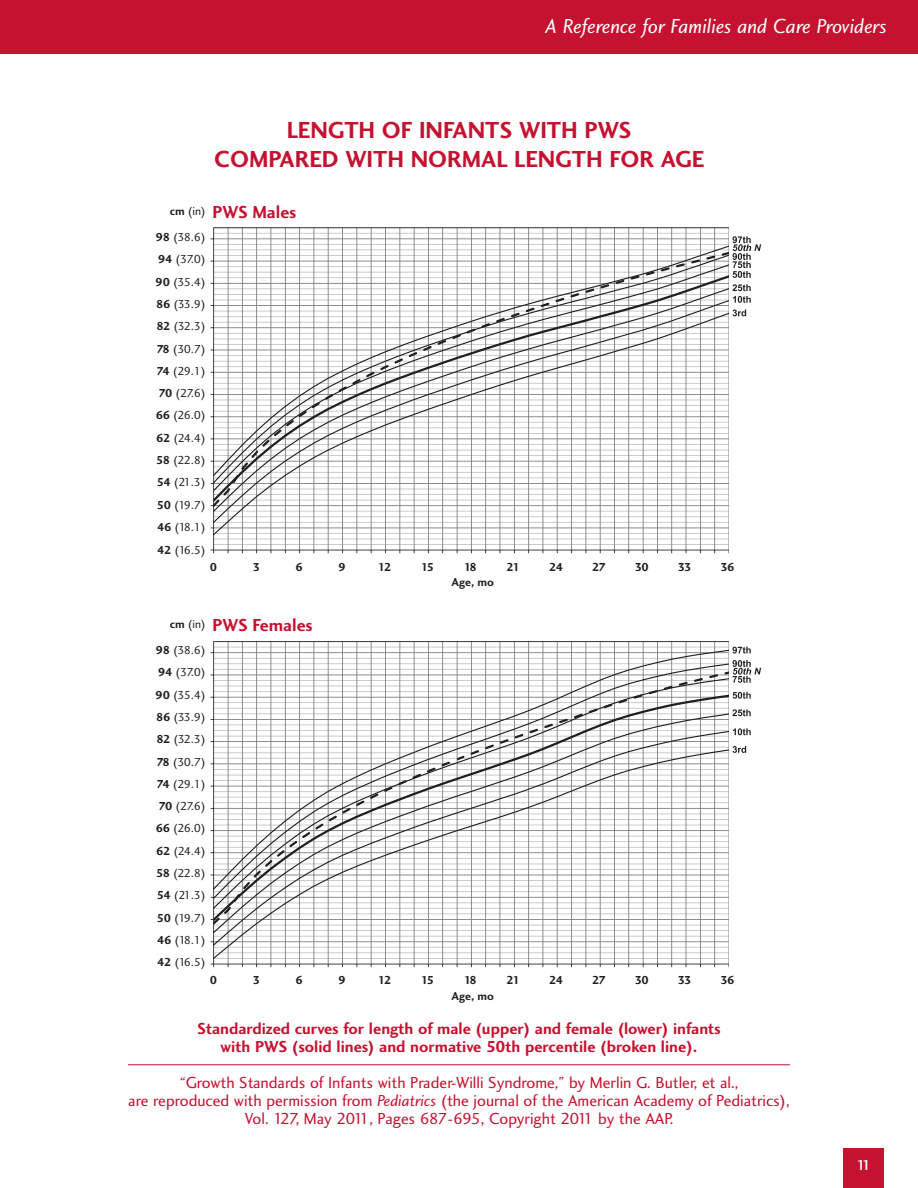
<style>
.page{position:relative;width:918px;height:1188px;background:#fff}
.page>*{position:absolute;margin:0;border:0;box-sizing:border-box;transform-origin:0 0}
.t1{font:24px "Charlotte Sans Bold Plain";color:#c41230}
.t2{font:21px "Charlotte Sans Book Italic Plain";color:#fff}
.t3{font:18px "Charlotte Sans Bold Plain";color:#c41230}
.t4{font:16.5px/18px "Charlotte Sans Book Plain";color:#c41230;text-align:center}
.t5{font:16.5px/18px "Charlotte Sans Bold Plain";color:#c41230;text-align:center}
.t6{font:15px "Charlotte Sans Medium Plain";color:#fff}
.t7{font:12px/22.4px "Charlotte Sans Book Plain";letter-spacing:-.08em;color:#231f20}
.t8{font:12px "Charlotte Sans Bold Plain";letter-spacing:-.07em;color:#231f20}
.s1{font-family:"Charlotte Sans Bold Plain"}
.s2{font-family:"Charlotte Sans Book Italic Plain"}
</style>
<div class="page">
<div style="left:0;top:0;width:918px;height:54px;background:#c41230"></div>
<div style="left:844px;top:1148px;width:40px;height:40px;background:#c41230"></div>
<svg style="left:211px;top:227px;width:518px;height:326px"></svg>
<svg style="left:214px;top:507px;width:515px;height:28px"></svg>
<svg style="left:214px;top:245px;width:515px;height:7px"></svg>
<svg style="left:214px;top:252px;width:515px;height:255px"></svg>
<svg style="left:211px;top:641px;width:518px;height:326px"></svg>
<svg style="left:214px;top:925px;width:515px;height:34px"></svg>
<svg style="left:214px;top:650px;width:515px;height:21px"></svg>
<svg style="left:214px;top:671px;width:515px;height:254px"></svg>
<svg style="left:733px;top:746px;width:13px;height:7px"></svg>
<svg style="left:733px;top:728px;width:18px;height:7px"></svg>
<svg style="left:732px;top:709px;width:19px;height:7px"></svg>
<svg style="left:733px;top:692px;width:18px;height:7px"></svg>
<svg style="left:733px;top:647px;width:18px;height:7px"></svg>
<svg style="left:733px;top:660px;width:28px;height:23px"></svg>
<svg style="left:733px;top:310px;width:13px;height:6px"></svg>
<svg style="left:732px;top:284px;width:19px;height:19px"></svg>
<svg style="left:733px;top:236px;width:28px;height:42px"></svg>
<hr style="left:128px;top:1064px;width:662px;height:1px;background:#c41230">
<h2 class="t2" style="left:546px;top:13px;width:342px">A Reference for Families and Care Providers</h2>
<h1 class="t1" style="left:287px;top:116px;width:248px">LENGTH OF INFANTS with</h1>
<h1 class="t1" style="left:585px;top:116px;width:49px">PWS</h1>
<h1 class="t1" style="left:214px;top:145px;width:33px">Compared</h1>
<h1 class="t1" style="left:345px;top:145px;width:16px">with</h1>
<h1 class="t1" style="left:411px;top:145px;width:35px">Normal</h1>
<h1 class="t1" style="left:514px;top:145px;width:111px">LENGTH for</h1>
<h1 class="t1" style="left:661px;top:145px;width:30px">Age</h1>
<p class="t7" style="left:170px;top:200px;width:37px"><span class="s1">cm</span> (in)</p>
<p class="t7" style="left:156px;top:226px;width:52px;text-align:justify"><span class="s1">98</span> (38.6)<br><span class="s1">94</span> (37.0)<br><span class="s1">90</span> (35.4)<br><span class="s1">86</span> (33.9)<br><span class="s1">82</span> (32.3)<br><span class="s1">78</span> (30.7)<br><span class="s1">74</span> (29.1)<br><span class="s1">70</span> (27.6)<br><span class="s1">66</span> (26.0)<br><span class="s1">62</span> (24.4)<br><span class="s1">58</span> (22.8)<br><span class="s1">54</span> (21.3)<br><span class="s1">50</span> (19.7)</p>
<p class="t7" style="left:157px;top:515px;width:50px;line-height:22.8px"><span class="s1">46</span> (18.1)<br><span class="s1">42</span> (16.5)</p>
<h3 class="t3" style="left:213px;top:201px;width:85px">PWS Males</h3>
<p class="t8" style="left:210px;top:560px;width:9px">0</p>
<p class="t8" style="left:253px;top:560px;width:9px">3</p>
<p class="t8" style="left:296px;top:560px;width:9px">6</p>
<p class="t8" style="left:338px;top:560px;width:9px">9</p>
<p class="t8" style="left:378px;top:560px;width:15px">12</p>
<p class="t8" style="left:421px;top:560px;width:14px">15</p>
<p class="t8" style="left:464px;top:560px;width:14px">18</p>
<p class="t8" style="left:507px;top:560px;width:15px">21</p>
<p class="t8" style="left:549px;top:560px;width:15px">24</p>
<p class="t8" style="left:592px;top:560px;width:15px">27</p>
<p class="t8" style="left:635px;top:560px;width:16px">30</p>
<p class="t8" style="left:678px;top:560px;width:15px">33</p>
<p class="t8" style="left:721px;top:560px;width:15px">36</p>
<p class="t8" style="left:452px;top:575px;width:44px">Age, mo</p>
<p class="t7" style="left:170px;top:613px;width:37px"><span class="s1">cm</span> (in)</p>
<p class="t7" style="left:156px;top:639px;width:52px;text-align:justify"><span class="s1">98</span> (38.6)<br><span class="s1">94</span> (37.0)<br><span class="s1">90</span> (35.4)<br><span class="s1">86</span> (33.9)<br><span class="s1">82</span> (32.3)<br><span class="s1">78</span> (30.7)<br><span class="s1">74</span> (29.1)<br><span class="s1">70</span> (27.6)<br><span class="s1">66</span> (26.0)<br><span class="s1">62</span> (24.4)<br><span class="s1">58</span> (22.8)<br><span class="s1">54</span> (21.3)<br><span class="s1">50</span> (19.7)</p>
<p class="t7" style="left:157px;top:929px;width:50px"><span class="s1">46</span> (18.1)<br><span class="s1">42</span> (16.5)</p>
<h3 class="t3" style="left:213px;top:614px;width:102px">PWS Females</h3>
<p class="t8" style="left:210px;top:973px;width:9px">0</p>
<p class="t8" style="left:253px;top:973px;width:9px">3</p>
<p class="t8" style="left:296px;top:973px;width:9px">6</p>
<p class="t8" style="left:338px;top:973px;width:9px">9</p>
<p class="t8" style="left:378px;top:973px;width:15px">12</p>
<p class="t8" style="left:421px;top:973px;width:14px">15</p>
<p class="t8" style="left:464px;top:973px;width:14px">18</p>
<p class="t8" style="left:507px;top:973px;width:15px">21</p>
<p class="t8" style="left:549px;top:973px;width:15px">24</p>
<p class="t8" style="left:592px;top:973px;width:15px">27</p>
<p class="t8" style="left:635px;top:973px;width:16px">30</p>
<p class="t8" style="left:678px;top:973px;width:15px">33</p>
<p class="t8" style="left:721px;top:973px;width:15px">36</p>
<p class="t8" style="left:452px;top:988px;width:44px">Age, mo</p>
<h3 class="t5" style="left:197px;top:1019px;width:525px">Standardized curves for length of male (upper) and female (lower) infants with PWS (solid lines) and normative 50th percentile (broken line).</h3>
<p class="t4" style="left:128px;top:1073px;width:663px">“Growth Standards of Infants with Prader-Willi Syndrome,” by Merlin G. Butler, et al.,<br>are reproduced with permission from <span class="s2">Pediatrics</span> (the journal of the American Academy of Pediatrics),<br>Vol. 127, May 2011, Pages 687-695, Copyright 2011 by the AAP.</p>
<p class="t6" style="left:857px;top:1156px;width:16px">11</p>
</div>
